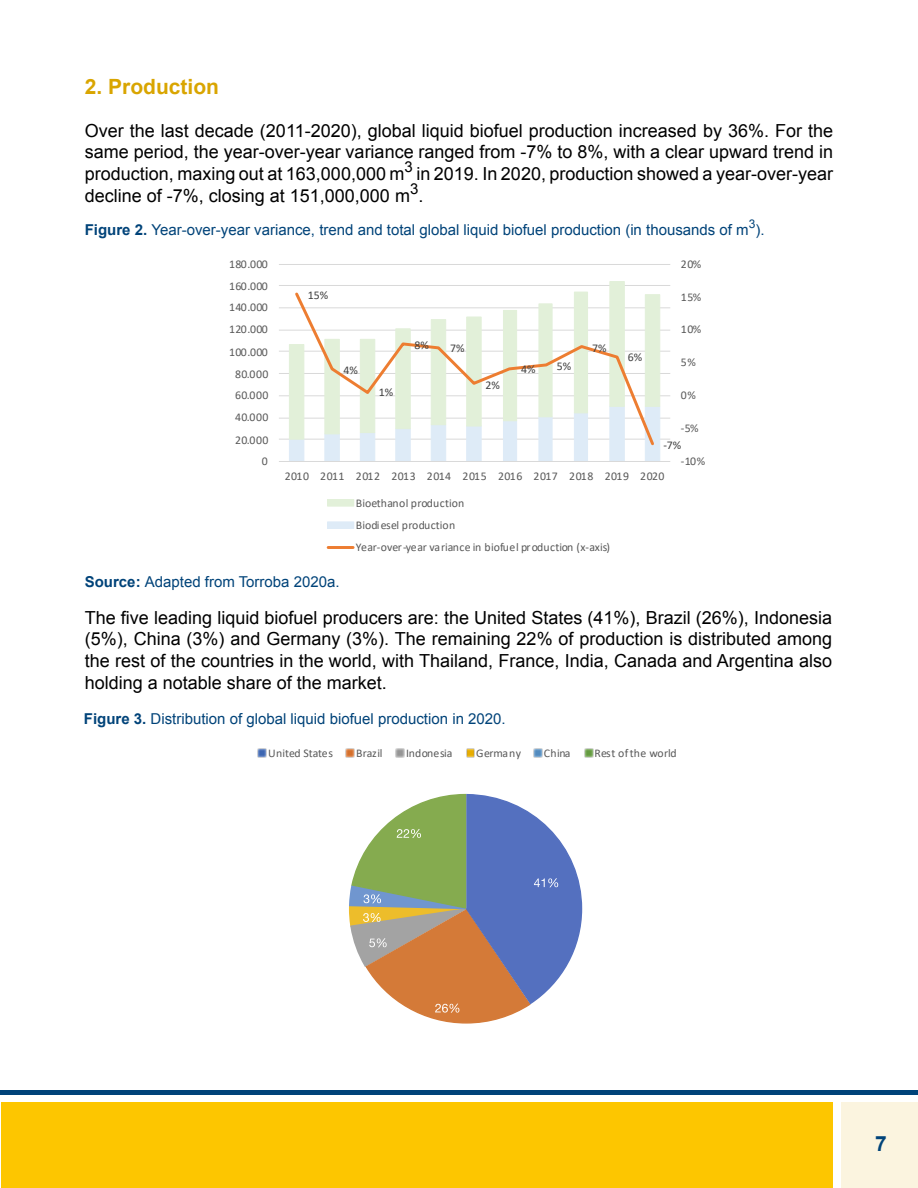
<style>
.page{position:relative;width:918px;height:1188px;background:#fff}
.page>*{position:absolute;margin:0;border:0;box-sizing:border-box;transform-origin:0 0}
.t1{font:700 21px "Arial";color:#d9a500}
.t2{font:700 21px "Arial";color:#004379}
.t3{font:18px/21.6px "Arial";color:#000;text-align:justify}
.t4{font:15px "Arial";color:#004379}
.t5{font:12px "Arial";color:#004379}
.t6{font:11.85px/22.4px "Calibri";color:#595959}
.t7{font:11.85px "Calibri";letter-spacing:.03em;color:#595959}
.t8{font:11.85px "Calibri";letter-spacing:.05em;color:#595959}
.t9{font:11.85px "Calibri";color:#404040}
.t10{font:11.7px "Calibri";color:#595959}
.s1{font-weight:700}
</style>
<div class="page">
<div style="left:1px;top:1102px;width:831px;height:86px;background:#fdc600"></div>
<div style="left:841px;top:1102px;width:76px;height:86px;background:#fbf4df"></div>
<hr style="left:0;top:1090px;width:918px;height:4px;background:#004379">
<svg style="left:279px;top:264px;width:392px;height:285px"></svg>
<svg style="left:348px;top:793px;width:235px;height:231px"></svg>
<svg style="left:257px;top:748px;width:337px;height:10px"></svg>
<p class="t1" style="left:85px;top:72px;width:136px">2. Production</p>
<p class="t3" style="left:85px;top:120px;width:750px">Over the last decade (2011-2020), global liquid biofuel production increased by 36%. For the same period, the year-over-year variance ranged from -7% to 8%, with a clear upward trend in production, maxing out at 163,000,000 m<sup>3</sup> in 2019. In 2020, production showed a year-over-year decline of -7%, closing at 151,000,000 m<sup>3</sup>.</p>
<p class="t5" style="left:749px;top:216px;width:8px">3</p>
<p class="t4" style="left:85px;top:220px;width:665px"><span class="s1">Figure 2.</span> Year-over-year variance, trend and total global liquid biofuel production (in thousands of m</p>
<p class="t4" style="left:755px;top:220px;width:11px">).</p>
<p class="t7" style="left:229px;top:256px;width:40px">180.000</p>
<p class="t7" style="left:681px;top:256px;width:22px">20%</p>
<p class="t7" style="left:229px;top:278px;width:40px">160.000</p>
<p class="t9" style="left:308px;top:287px;width:22px">15%</p>
<p class="t7" style="left:681px;top:288px;width:22px">15%</p>
<p class="t7" style="left:229px;top:299px;width:40px">140.000</p>
<p class="t7" style="left:229px;top:321px;width:40px">120.000</p>
<p class="t7" style="left:681px;top:321px;width:22px">10%</p>
<p class="t7" style="left:229px;top:344px;width:40px">100.000</p>
<p class="t7" style="left:235px;top:366px;width:35px">80.000</p>
<p class="t9" style="left:343px;top:362px;width:16px">4%</p>
<p class="t9" style="left:414px;top:337px;width:16px">8%</p>
<p class="t9" style="left:450px;top:340px;width:16px">7%</p>
<p class="t9" style="left:521px;top:361px;width:16px">4%</p>
<p class="t9" style="left:557px;top:358px;width:16px">5%</p>
<p class="t9" style="left:592px;top:340px;width:16px">7%</p>
<p class="t9" style="left:628px;top:349px;width:16px">6%</p>
<p class="t7" style="left:681px;top:354px;width:17px">5%</p>
<p class="t7" style="left:235px;top:387px;width:35px">60.000</p>
<p class="t9" style="left:379px;top:384px;width:16px">1%</p>
<p class="t9" style="left:486px;top:376px;width:16px">2%</p>
<p class="t7" style="left:681px;top:387px;width:17px">0%</p>
<p class="t7" style="left:235px;top:409px;width:35px">40.000</p>
<p class="t7" style="left:681px;top:420px;width:19px">-5%</p>
<p class="t7" style="left:235px;top:432px;width:35px">20.000</p>
<p class="t9" style="left:663px;top:437px;width:20px">-7%</p>
<p class="t7" style="left:262px;top:453px;width:7px">0</p>
<p class="t7" style="left:681px;top:453px;width:26px">-10%</p>
<p class="t8" style="left:285px;top:468px;width:381px">2010 2011 2012 2013 2014 2015 2016 2017 2018 2019 2020</p>
<p class="t6" style="left:356px;top:491px;width:256px">Bioethanol production<br>Biodiesel production<br>Year-over-year variance in biofuel production (x-axis)</p>
<p class="t4" style="left:85px;top:572px;width:256px"><span class="s1">Source:</span> Adapted from Torroba 2020a.</p>
<p class="t3" style="left:85px;top:607px;width:749px">The five leading liquid biofuel producers are: the United States (41%), Brazil (26%), Indonesia (5%), China (3%) and Germany (3%). The remaining 22% of production is distributed among the rest of the countries in the world, with Thailand, France, India, Canada and Argentina also holding a notable share of the market.</p>
<p class="t4" style="left:84px;top:709px;width:423px"><span class="s1">Figure 3.</span> Distribution of global liquid biofuel production in 2020.</p>
<p class="t10" style="left:268px;top:745px;width:66px">United States</p>
<p class="t10" style="left:356px;top:745px;width:28px">Brazil</p>
<p class="t10" style="left:406px;top:745px;width:48px">Indonesia</p>
<p class="t10" style="left:476px;top:745px;width:46px">Germany</p>
<p class="t10" style="left:544px;top:745px;width:28px">China</p>
<p class="t10" style="left:594px;top:745px;width:84px">Rest of the world</p>
<p class="t2" style="left:875px;top:1130px;width:13px">7</p>
</div>
